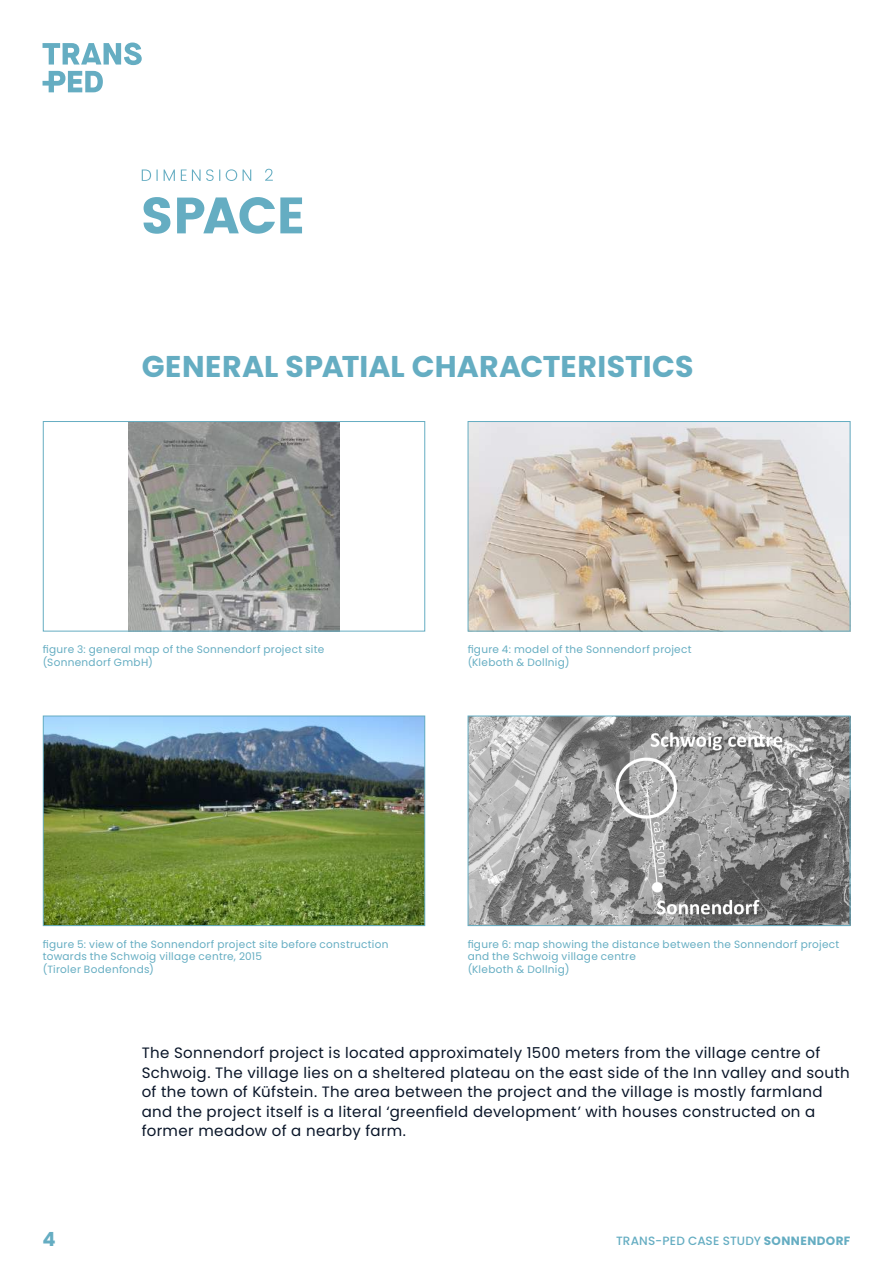
<style>
.page{position:relative;width:893px;height:1263px;background:#fff}
.page>*{position:absolute;margin:0;border:0;box-sizing:border-box;transform-origin:0 0}
.t1{font:700 30px "Poppins";letter-spacing:.005em;color:#65adc2}
.t2{font:700 19.5px "Poppins";color:#65adc2}
.t3{font:15px/19.5px "Poppins";letter-spacing:.025em;color:#091528}
.t4{font:500 12px "Poppins";letter-spacing:.01em;color:#65adc2}
.t5{font:10.5px/12.6px "Poppins";letter-spacing:.03em;color:#65adc2}
.s1{font-weight:700}
</style>
<div class="page">
<svg style="left:43px;top:43px;width:99px;height:49px"></svg>
<svg style="left:144px;top:197px;width:158px;height:37px"></svg>
<svg style="left:142px;top:169px;width:131px;height:12px"></svg>
<img style="left:129px;top:423px;width:210px;height:206px">
<div style="left:43px;top:421px;width:382px;height:210px;border:1px solid #65adc2"></div>
<img style="left:45px;top:718px;width:378px;height:206px">
<div style="left:43px;top:716px;width:382px;height:210px;border:1px solid #65adc2"></div>
<img style="left:470px;top:423px;width:378px;height:206px">
<div style="left:468px;top:421px;width:382px;height:210px;border:1px solid #65adc2"></div>
<img style="left:470px;top:718px;width:378px;height:206px">
<div style="left:468px;top:716px;width:382px;height:210px;border:1px solid #65adc2"></div>
<h1 class="t1" style="left:142px;top:349px;width:553px">GENERAL SPATIAL CHARACTERISTICS</h1>
<p class="t5" style="left:43px;top:643px;width:283px">figure 3: general map of the Sonnendorf project site (Sonnendorf GmbH)</p>
<p class="t5" style="left:468px;top:643px;width:225px">figure 4: model of the Sonnendorf project (Kleboth &amp; Dollnig)</p>
<p class="t5" style="left:43px;top:938px;width:347px">figure 5: view of the Sonnendorf project site before construction towards the Schwoig village centre, 2015<br>(Tiroler Bodenfonds)</p>
<p class="t5" style="left:468px;top:938px;width:373px">figure 6: map showing the distance between the Sonnendorf project and the Schwoig village centre<br>(Kleboth &amp; Dollnig)</p>
<p class="t3" style="left:142px;top:1043px;width:710px">The Sonnendorf project is located approximately 1500 meters from the village centre of Schwoig. The village lies on a sheltered plateau on the east side of the Inn valley and south of the town of Küfstein. The area between the project and the village is mostly farmland and the project itself is a literal ‘greenfield development’ with houses constructed on a former meadow of a nearby farm.</p>
<h2 class="t2" style="left:43px;top:1228px;width:15px">4</h2>
<p class="t4" style="left:616px;top:1234px;width:236px">TRANS-PED CASE STUDY <span class="s1">SONNENDORF</span></p>
</div>
